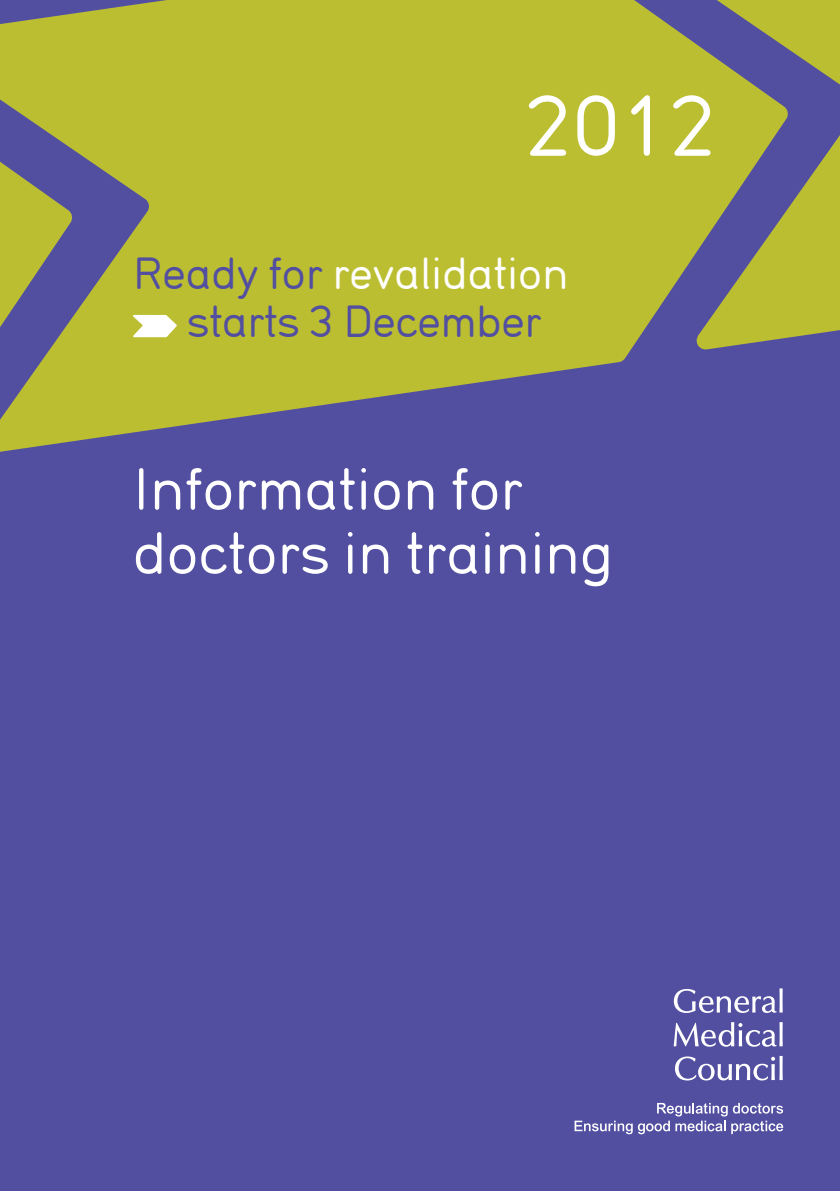
<style>
.page{position:relative;width:840px;height:1191px;background:#fff}
.page>*{position:absolute;margin:0;border:0;box-sizing:border-box;transform-origin:0 0}
.t1{font:81.2px "DIN17 SB";color:#fff}
.t2{font:56px/64px "DIN17 SB";color:#fff}
.t3{font:42.4px/47.8px "DIN17 SB";color:#524fa1}
.s1{color:#fff}
</style>
<div class="page">
<div style="left:0;top:0;width:839px;height:1191px;background:#524fa1"></div>
<svg style="left:0;top:0;width:635px;height:452px;fill:#bcbe32"></svg>
<svg style="left:635px;top:0;width:204px;height:350px;fill:#bcbe32"></svg>
<svg style="left:574px;top:1103px;width:208px;height:31px"></svg>
<svg style="left:673px;top:988px;width:109px;height:25px"></svg>
<svg style="left:673px;top:1022px;width:109px;height:24px"></svg>
<svg style="left:675px;top:1056px;width:107px;height:24px"></svg>
<svg style="left:130px;top:313px;width:48px;height:25px"></svg>
<h1 class="t1" style="left:523px;top:77px;width:194px">2012</h1>
<p class="t3" style="left:187px;top:250px;width:383px;text-indent:-54px">Ready for <span class="s1">revalidation </span>starts 3 December</p>
<h2 class="t2" style="left:133px;top:457px;width:482px">Information for doctors in training</h2>
</div>
